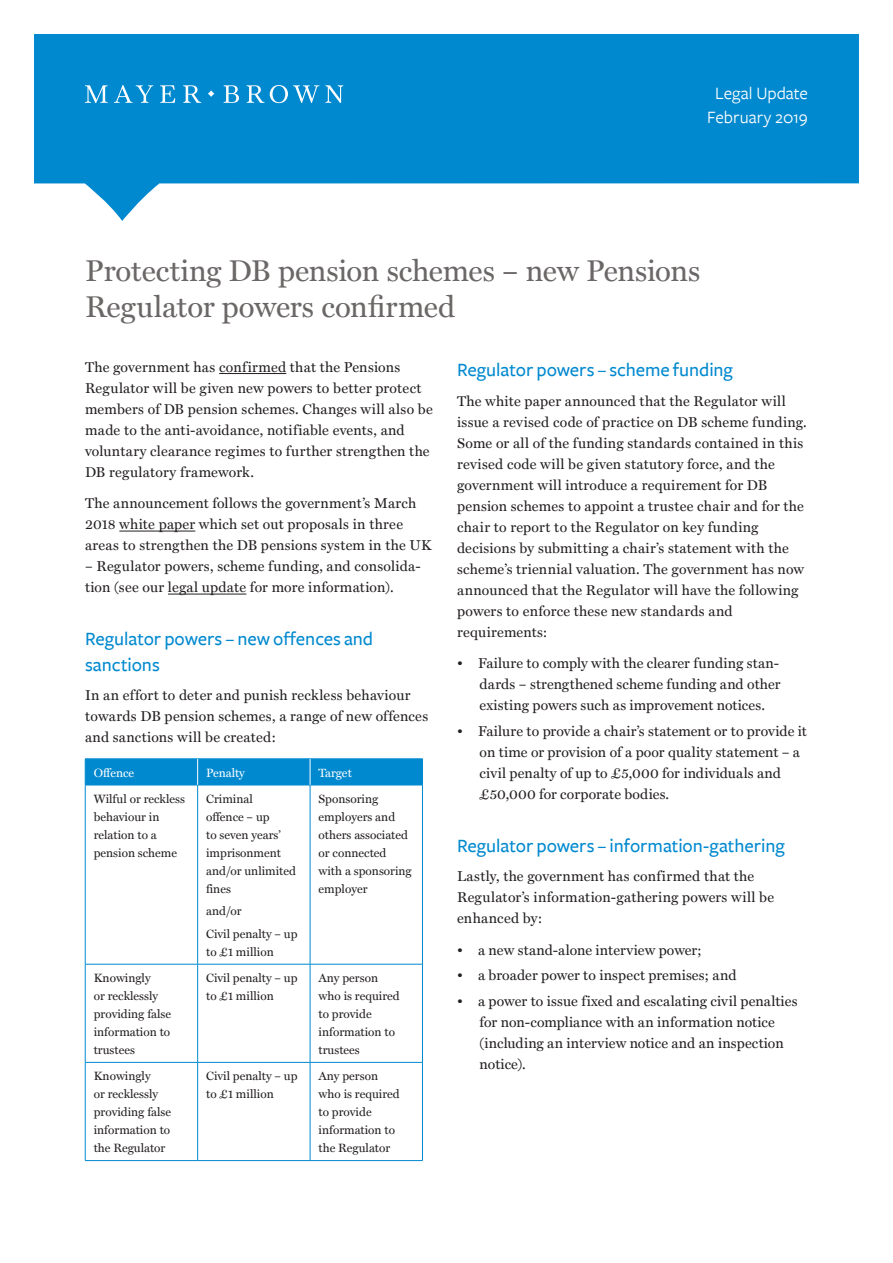
<style>
.page{position:relative;width:893px;height:1263px;background:#fff}
.page>*{position:absolute;margin:0;border:0;box-sizing:border-box;transform-origin:0 0}
.Fractual_headline{font:30px/36px "Miller Text";letter-spacing:-.005em;color:#6a6766}
.Headings_L1_Subhead{font:500 19.5px/25.5px "Freight Sans";letter-spacing:-.005em;color:#0089cf}
.Date{font:18px "Freight Sans";color:#fff}
.Body_copy{font:14.25px/21px "Miller Text";letter-spacing:.015em;color:#231f20}
.Table_Text{font:12px/18px "Miller Text";color:#231f20}
.Table_Header__revers{font:12px "Miller Text";color:#fff}
</style>
<div class="page">
<svg style="left:34px;top:34px;width:825px;height:187px;fill:#0089cf"></svg>
<hr style="left:219px;top:373px;width:67px;height:1px;background:#231f20">
<hr style="left:119px;top:531px;width:76px;height:1px;background:#231f20">
<hr style="left:168px;top:594px;width:78px;height:1px;background:#231f20">
<hr style="left:85px;top:758px;width:113px;height:1px;background:#0089cf">
<hr style="left:198px;top:758px;width:112px;height:1px;background:#0089cf">
<hr style="left:310px;top:758px;width:113px;height:1px;background:#0089cf">
<hr style="left:85px;top:785px;width:113px;height:1px;background:#0089cf">
<hr style="left:198px;top:785px;width:112px;height:1px;background:#0089cf">
<hr style="left:310px;top:785px;width:113px;height:1px;background:#0089cf">
<div style="left:85px;top:759px;width:338px;height:26px;background:#0089cf"></div>
<hr style="left:85px;top:785px;width:1px;height:179px;background:#0089cf">
<hr style="left:197px;top:785px;width:1px;height:179px;background:#0089cf">
<hr style="left:310px;top:785px;width:1px;height:179px;background:#0089cf">
<hr style="left:422px;top:785px;width:1px;height:179px;background:#0089cf">
<hr style="left:85px;top:964px;width:113px;height:1px;background:#0089cf">
<hr style="left:85px;top:964px;width:1px;height:98px;background:#0089cf">
<hr style="left:198px;top:964px;width:112px;height:1px;background:#0089cf">
<hr style="left:197px;top:964px;width:1px;height:98px;background:#0089cf">
<hr style="left:310px;top:964px;width:113px;height:1px;background:#0089cf">
<hr style="left:310px;top:964px;width:1px;height:98px;background:#0089cf">
<hr style="left:422px;top:964px;width:1px;height:98px;background:#0089cf">
<hr style="left:85px;top:1062px;width:113px;height:1px;background:#0089cf">
<hr style="left:85px;top:1062px;width:1px;height:98px;background:#0089cf">
<hr style="left:198px;top:1062px;width:112px;height:1px;background:#0089cf">
<hr style="left:197px;top:1062px;width:1px;height:98px;background:#0089cf">
<hr style="left:310px;top:1062px;width:113px;height:1px;background:#0089cf">
<hr style="left:310px;top:1062px;width:1px;height:98px;background:#0089cf">
<hr style="left:422px;top:1062px;width:1px;height:98px;background:#0089cf">
<hr style="left:85px;top:1160px;width:113px;height:1px;background:#0089cf">
<hr style="left:198px;top:1160px;width:112px;height:1px;background:#0089cf">
<hr style="left:310px;top:1160px;width:113px;height:1px;background:#0089cf">
<svg style="left:83px;top:85px;width:260px;height:18px;background:#37a2d9"></svg>
<p class="Date" style="left:715px;top:84px;width:94px">Legal Update</p>
<p class="Date" style="left:707px;top:108px;width:102px">February 2019</p>
<p class="Fractual_headline" style="left:85px;top:252px;width:617px">Protecting DB pension schemes – new Pensions<br>Regulator powers confirmed</p>
<p class="Body_copy" style="left:85px;top:356px;width:349px">The government has confirmed that the Pensions Regulator will be given new powers to better protect members of DB pension schemes. Changes will also be made to the anti-avoidance, notifiable events, and voluntary clearance regimes to further strengthen the DB regulatory framework.</p>
<p class="Body_copy" style="left:85px;top:493px;width:348px">The announcement follows the government’s March<br>2018 white paper which set out proposals in three areas to strengthen the DB pensions system in the UK</p>
<p class="Body_copy" style="left:85px;top:556px;width:337px">– Regulator powers, scheme funding, and consolida&shy;tion (see our legal update for more information).</p>
<p class="Headings_L1_Subhead" style="left:85px;top:626px;width:290px">Regulator powers – new offences and sanctions</p>
<p class="Body_copy" style="left:85px;top:685px;width:345px">In an effort to deter and punish reckless behaviour towards DB pension schemes, a range of new offences and sanctions will be created:</p>
<p class="Table_Header__revers" style="left:94px;top:765px;width:42px">Offence</p>
<p class="Table_Header__revers" style="left:206px;top:765px;width:40px">Penalty</p>
<p class="Table_Header__revers" style="left:319px;top:765px;width:35px">Target</p>
<p class="Table_Text" style="left:94px;top:789px;width:93px">Wilful or reckless behaviour in relation to a pension scheme</p>
<p class="Table_Text" style="left:206px;top:789px;width:91px">Criminal<br>offence – up<br>to seven years’ imprisonment and/or unlimited fines</p>
<p class="Table_Text" style="left:206px;top:902px;width:37px">and/or</p>
<p class="Table_Text" style="left:206px;top:924px;width:93px">Civil penalty – up to £1 million</p>
<p class="Headings_L1_Subhead" style="left:457px;top:358px;width:277px">Regulator powers – scheme funding</p>
<p class="Body_copy" style="left:457px;top:390px;width:351px">The white paper announced that the Regulator will issue a revised code of practice on DB scheme funding.<br>Some or all of the funding standards contained in this revised code will be given statutory force, and the government will introduce a requirement for DB pension schemes to appoint a trustee chair and for the chair to report to the Regulator on key funding decisions by submitting a chair’s statement with the scheme’s triennial valuation. The government has now announced that the Regulator will have the following powers to enforce these new standards and requirements:</p>
<p class="Body_copy" style="left:480px;top:653px;width:302px;text-align:justify;text-indent:-22px">• Failure to comply with the clearer funding stan&shy;dards – strengthened scheme funding and other existing powers such as improvement notices.</p>
<p class="Body_copy" style="left:480px;top:720px;width:329px;text-indent:-22px">• Failure to provide a chair’s statement or to provide it on time or provision of a poor quality statement – a civil penalty of up to £5,000 for individuals and £50,000 for corporate bodies.</p>
<p class="Headings_L1_Subhead" style="left:457px;top:833px;width:329px">Regulator powers – information-gathering</p>
<p class="Body_copy" style="left:457px;top:866px;width:319px">Lastly, the government has confirmed that the<br>Regulator’s information-gathering powers will be enhanced by:</p>
<p class="Body_copy" style="left:457px;top:939px;width:246px">• a new stand-alone interview power;</p>
<p class="Body_copy" style="left:457px;top:965px;width:281px">• a broader power to inspect premises; and</p>
<p class="Body_copy" style="left:480px;top:990px;width:319px;text-indent:-22px">• a power to issue fixed and escalating civil penalties for non-compliance with an information notice (including an interview notice and an inspection notice).</p>
<p class="Table_Text" style="left:319px;top:789px;width:95px">Sponsoring employers and others associated or connected with a sponsoring employer</p>
<p class="Table_Text" style="left:94px;top:969px;width:79px">Knowingly<br>or recklessly providing false information to trustees</p>
<p class="Table_Text" style="left:206px;top:969px;width:93px">Civil penalty – up to £1 million</p>
<p class="Table_Text" style="left:319px;top:969px;width:83px">Any person who is required to provide information to trustees</p>
<p class="Table_Text" style="left:94px;top:1067px;width:79px">Knowingly<br>or recklessly providing false information to the Regulator</p>
<p class="Table_Text" style="left:206px;top:1067px;width:93px">Civil penalty – up to £1 million</p>
<p class="Table_Text" style="left:319px;top:1067px;width:83px">Any person who is required to provide information to the Regulator</p>
</div>
